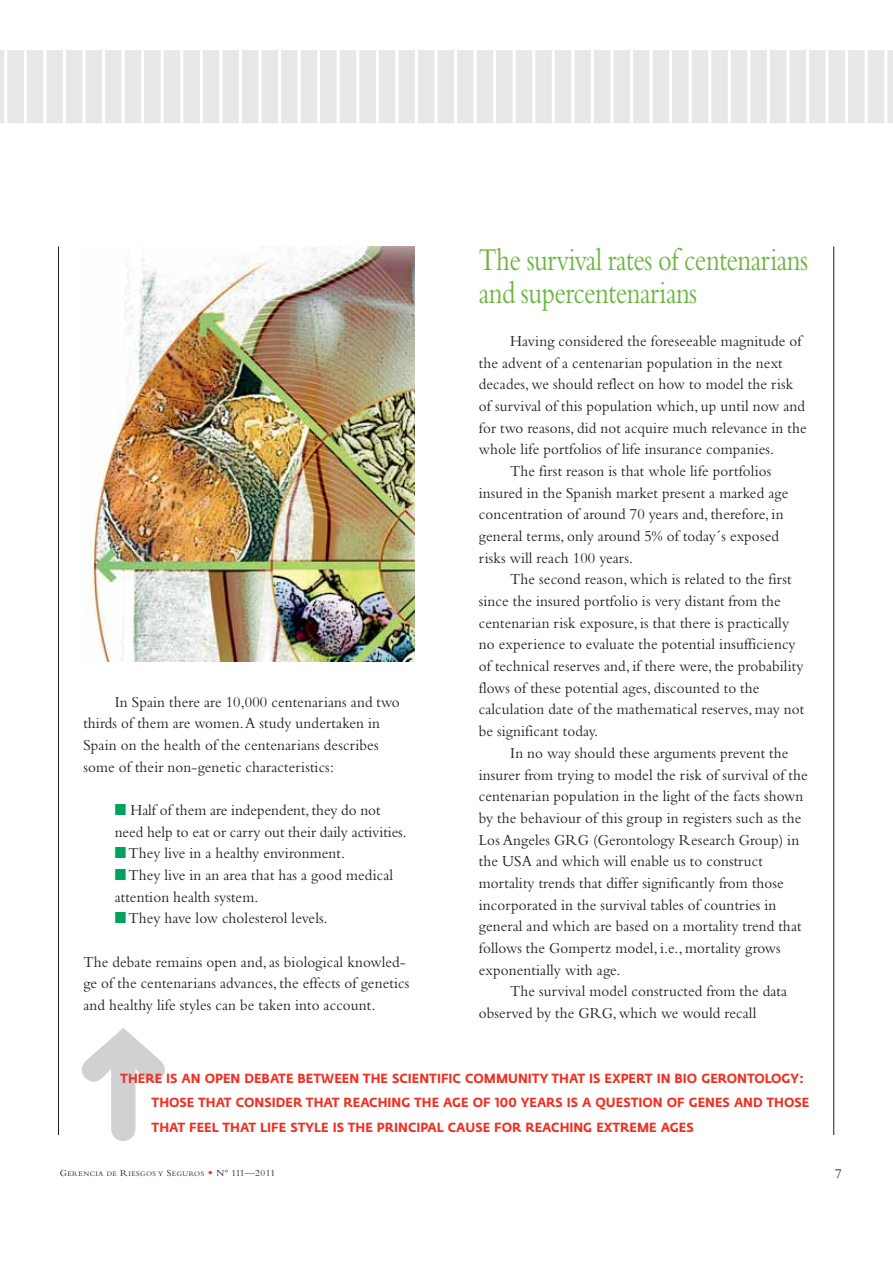
<style>
.page{position:relative;width:893px;height:1263px;background:#fff}
.page>*{position:absolute;margin:0;border:0;box-sizing:border-box;transform-origin:0 0}
.t1{font:33.15px/32.4px "Bembo";letter-spacing:-.02em;color:#6cb43f;scale:.8 1}
.t2{font:15.9px/21.8px "Bembo";letter-spacing:.01em;color:#231f20;scale:.95 1}
.t3{font:13.8px "Bembo";color:#231f20}
.t4{font:700 13.05px/24.9px "Fedra Sans";color:#ee3124;scale:.94 1}
.t5{font:7.2px "Bembo";letter-spacing:.065em;color:#231f20}
.s1{color:#00a260}
.s2{color:#ee3224}
.s3{font-size:9.6px}
.s4{font-family:"Goudy";font-size:9.6px;color:#ee3124}
</style>
<div class="page">
<hr style="left:0;top:50px;width:4px;height:73px;background:#e7e8e8">
<div style="left:7px;top:50px;width:17px;height:73px;background:#e7e8e8"></div>
<div style="left:27px;top:50px;width:16px;height:73px;background:#e7e8e8"></div>
<div style="left:46px;top:50px;width:17px;height:73px;background:#e7e8e8"></div>
<div style="left:66px;top:50px;width:16px;height:73px;background:#e7e8e8"></div>
<div style="left:85px;top:50px;width:17px;height:73px;background:#e7e8e8"></div>
<div style="left:105px;top:50px;width:17px;height:73px;background:#e7e8e8"></div>
<div style="left:125px;top:50px;width:16px;height:73px;background:#e7e8e8"></div>
<div style="left:144px;top:50px;width:17px;height:73px;background:#e7e8e8"></div>
<div style="left:164px;top:50px;width:16px;height:73px;background:#e7e8e8"></div>
<div style="left:183px;top:50px;width:17px;height:73px;background:#e7e8e8"></div>
<div style="left:203px;top:50px;width:16px;height:73px;background:#e7e8e8"></div>
<div style="left:222px;top:50px;width:17px;height:73px;background:#e7e8e8"></div>
<div style="left:242px;top:50px;width:16px;height:73px;background:#e7e8e8"></div>
<div style="left:261px;top:50px;width:17px;height:73px;background:#e7e8e8"></div>
<div style="left:281px;top:50px;width:17px;height:73px;background:#e7e8e8"></div>
<div style="left:301px;top:50px;width:16px;height:73px;background:#e7e8e8"></div>
<div style="left:320px;top:50px;width:17px;height:73px;background:#e7e8e8"></div>
<div style="left:340px;top:50px;width:16px;height:73px;background:#e7e8e8"></div>
<div style="left:359px;top:50px;width:17px;height:73px;background:#e7e8e8"></div>
<div style="left:379px;top:50px;width:16px;height:73px;background:#e7e8e8"></div>
<div style="left:398px;top:50px;width:17px;height:73px;background:#e7e8e8"></div>
<div style="left:418px;top:50px;width:16px;height:73px;background:#e7e8e8"></div>
<div style="left:437px;top:50px;width:17px;height:73px;background:#e7e8e8"></div>
<div style="left:457px;top:50px;width:17px;height:73px;background:#e7e8e8"></div>
<div style="left:476px;top:50px;width:17px;height:73px;background:#e7e8e8"></div>
<div style="left:496px;top:50px;width:17px;height:73px;background:#e7e8e8"></div>
<div style="left:516px;top:50px;width:16px;height:73px;background:#e7e8e8"></div>
<div style="left:535px;top:50px;width:17px;height:73px;background:#e7e8e8"></div>
<div style="left:555px;top:50px;width:16px;height:73px;background:#e7e8e8"></div>
<div style="left:574px;top:50px;width:17px;height:73px;background:#e7e8e8"></div>
<div style="left:594px;top:50px;width:16px;height:73px;background:#e7e8e8"></div>
<div style="left:613px;top:50px;width:17px;height:73px;background:#e7e8e8"></div>
<div style="left:633px;top:50px;width:16px;height:73px;background:#e7e8e8"></div>
<div style="left:652px;top:50px;width:17px;height:73px;background:#e7e8e8"></div>
<div style="left:672px;top:50px;width:17px;height:73px;background:#e7e8e8"></div>
<div style="left:692px;top:50px;width:16px;height:73px;background:#e7e8e8"></div>
<div style="left:711px;top:50px;width:17px;height:73px;background:#e7e8e8"></div>
<div style="left:731px;top:50px;width:16px;height:73px;background:#e7e8e8"></div>
<div style="left:750px;top:50px;width:17px;height:73px;background:#e7e8e8"></div>
<div style="left:770px;top:50px;width:16px;height:73px;background:#e7e8e8"></div>
<div style="left:809px;top:50px;width:16px;height:73px;background:#e7e8e8"></div>
<div style="left:789px;top:50px;width:17px;height:73px;background:#e7e8e8"></div>
<div style="left:828px;top:50px;width:17px;height:73px;background:#e7e8e8"></div>
<div style="left:867px;top:50px;width:17px;height:73px;background:#e7e8e8"></div>
<div style="left:887px;top:50px;width:6px;height:73px;background:#e7e8e8"></div>
<div style="left:848px;top:50px;width:16px;height:73px;background:#e7e8e8"></div>
<hr style="left:833px;top:246px;width:1px;height:889px;background:#231f20">
<hr style="left:58px;top:246px;width:1px;height:889px;background:#231f20">
<img style="left:85px;top:246px;width:330px;height:415px">
<p class="t2" style="left:83px;top:692px;width:334px;text-indent:31px">In Spain there are 10,000 centenarians and two thirds of them are women.A study undertaken in Spain on the health of the centenarians describes some of their non-genetic characteristics:</p>
<p class="t2" style="left:115px;top:801px;width:309px"><span class="s1">■</span> Half of them are independent, they do not need help to eat or carry out their daily activities.</p>
<p class="t2" style="left:115px;top:844px;width:244px"><span class="s1">■</span> They live in a healthy environment.</p>
<p class="t2" style="left:115px;top:866px;width:294px"><span class="s1">■</span> They live in an area that has a good medical attention health system.</p>
<p class="t2" style="left:115px;top:909px;width:226px"><span class="s1">■</span> They have low cholesterol levels.</p>
<p class="t2" style="left:83px;top:952px;width:344px">The debate remains open and, as biological knowled&shy;ge of the centenarians advances, the effects of genetics and healthy life styles can be taken into account.</p>
<h1 class="t1" style="left:479px;top:247px;width:413px">The survival rates of centenarians and supercentenarians</h1>
<p class="t2" style="left:510px;top:332px;width:308px">Having considered the foreseeable magnitude of</p>
<p class="t2" style="left:479px;top:353px;width:321px">the advent of a centenarian population in the next</p>
<p class="t2" style="left:479px;top:375px;width:332px">decades, we should reflect on how to model the risk</p>
<p class="t2" style="left:479px;top:397px;width:345px">of survival of this population which, up until now and</p>
<p class="t2" style="left:479px;top:418px;width:347px">for two reasons, did not acquire much relevance in the</p>
<p class="t2" style="left:479px;top:440px;width:312px">whole life portfolios of life insurance companies.</p>
<p class="t2" style="left:510px;top:462px;width:276px">The first reason is that whole life portfolios</p>
<p class="t2" style="left:479px;top:483px;width:327px">insured in the Spanish market present a marked age</p>
<p class="t2" style="left:479px;top:505px;width:322px">concentration of around 70 years and, therefore, in</p>
<p class="t2" style="left:479px;top:527px;width:317px">general terms, only around 5% of today´s exposed</p>
<p class="t2" style="left:479px;top:548px;width:164px">risks will reach 100 years.</p>
<p class="t2" style="left:510px;top:570px;width:298px">The second reason, which is related to the first</p>
<p class="t2" style="left:479px;top:592px;width:319px">since the insured portfolio is very distant from the</p>
<p class="t2" style="left:479px;top:613px;width:328px">centenarian risk exposure, is that there is practically</p>
<p class="t2" style="left:479px;top:635px;width:335px">no experience to evaluate the potential insufficiency</p>
<p class="t2" style="left:479px;top:657px;width:343px">of technical reserves and, if there were, the probability</p>
<p class="t2" style="left:479px;top:678px;width:297px">flows of these potential ages, discounted to the</p>
<p class="t2" style="left:479px;top:700px;width:344px">calculation date of the mathematical reserves, may not</p>
<p class="t2" style="left:479px;top:722px;width:127px">be significant today.</p>
<p class="t2" style="left:510px;top:743px;width:294px">In no way should these arguments prevent the</p>
<p class="t2" style="left:479px;top:765px;width:348px">insurer from trying to model the risk of survival of the</p>
<p class="t2" style="left:479px;top:787px;width:343px">centenarian population in the light of the facts shown</p>
<p class="t2" style="left:479px;top:809px;width:341px">by the behaviour of this group in registers such as the</p>
<p class="t2" style="left:479px;top:830px;width:339px">Los Angeles GRG (Gerontology Research Group) in</p>
<p class="t2" style="left:479px;top:852px;width:300px">the USA and which will enable us to construct</p>
<p class="t2" style="left:479px;top:874px;width:323px">mortality trends that differ significantly from those</p>
<p class="t2" style="left:479px;top:895px;width:315px">incorporated in the survival tables of countries in</p>
<p class="t2" style="left:479px;top:917px;width:341px">general and which are based on a mortality trend that</p>
<p class="t2" style="left:479px;top:939px;width:319px">follows the Gompertz model, i.e., mortality grows</p>
<p class="t2" style="left:479px;top:960px;width:151px">exponentially with age.</p>
<p class="t2" style="left:510px;top:982px;width:293px">The survival model constructed from the data</p>
<p class="t2" style="left:479px;top:1004px;width:294px">observed by the GRG, which we would recall</p>
<p class="t4" style="left:152px;top:1066px;width:701px;text-indent:-31px"><span class="s2">THERE IS AN</span> OPEN DEBATE BETWEEN THE SCIENTIFIC COMMUNITY THAT IS EXPERT IN BIO GERONTOLOGY:<br>THOSE THAT CONSIDER THAT REACHING THE AGE OF 100 YEARS IS A QUESTION OF GENES AND THOSE<br>THAT FEEL THAT LIFE STYLE IS THE PRINCIPAL CAUSE FOR REACHING EXTREME AGES</p>
<p class="t5" style="left:60px;top:1171px;width:217px"><span class="s3">G</span>ERENCIA DE <span class="s3">R</span>IESGOS Y <span class="s3">S</span>EGUROS <span class="s4">•</span> <span class="s3">Nº 111—2011</span></p>
<p class="t3" style="left:835px;top:1169px;width:8px">7</p>
</div>
